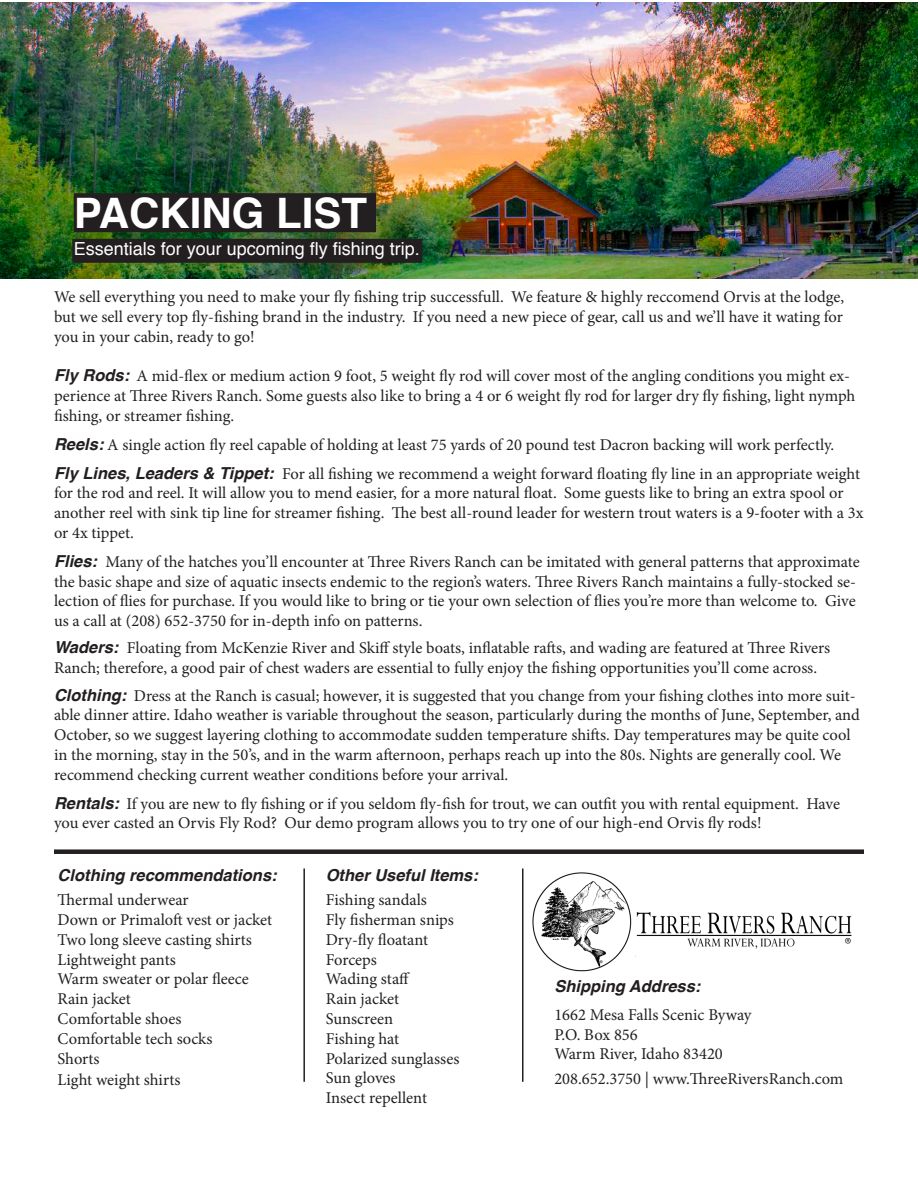
<style>
.page{position:relative;width:918px;height:1188px;background:#fff}
.page>*{position:absolute;margin:0;border:0;box-sizing:border-box;transform-origin:0 0}
.t1{font:700 42px "Helvetica";color:#fff}
.t2{font:18px "Helvetica";color:#fff}
.t3{font:16.5px/19.8px "Minion Pro";color:#231f20}
.t4{font:italic 700 16.5px "Helvetica";color:#231f20}
.s1{font-family:"Helvetica";font-weight:700;font-style:italic}
</style>
<div class="page">
<img style="left:0;top:3px;width:918px;height:276px">
<img style="left:532px;top:872px;width:320px;height:100px">
<div style="left:74px;top:193px;width:302px;height:39px;background:#231f20"></div>
<div style="left:72px;top:239px;width:350px;height:24px;background:#231f20"></div>
<div style="left:54px;top:849px;width:810px;height:5px;background:#231f20"></div>
<hr style="left:303px;top:868px;width:2px;height:214px;background:#231f20">
<hr style="left:522px;top:868px;width:2px;height:214px;background:#231f20">
<h1 class="t1" style="left:74px;top:179px;width:295px">PACKING LIST</h1>
<p class="t2" style="left:74px;top:235px;width:348px">Essentials for your upcoming fly fishing trip.</p>
<p class="t3" style="left:54px;top:287px;width:792px;text-align:justify">We sell everything you need to make your fly fishing trip successfull. We feature &amp; highly reccomend Orvis at the lodge, but we sell every top fly-fishing brand in the industry. If you need a new piece of gear, call us and we’ll have it wating for you in your cabin, ready to go!</p>
<p class="t3" style="left:54px;top:366px;width:803px"><span class="s1">Fly Rods:</span> A mid-flex or medium action 9 foot, 5 weight fly rod will cover most of the angling conditions you might ex&shy;perience at Three Rivers Ranch. Some guests also like to bring a 4 or 6 weight fly rod for larger dry fly fishing, light nymph fishing, or streamer fishing.</p>
<p class="t3" style="left:54px;top:430px;width:808px;line-height:28.8px"><span class="s1">Reels:</span> A single action fly reel capable of holding at least 75 yards of 20 pound test Dacron backing will work perfectly.<br><span class="s1">Fly Lines, Leaders &amp; Tippet:</span> For all fishing we recommend a weight forward floating fly line in an appropriate weight</p>
<p class="t3" style="left:54px;top:483px;width:811px">for the rod and reel. It will allow you to mend easier, for a more natural float. Some guests like to bring an extra spool or another reel with sink tip line for streamer fishing. The best all-round leader for western trout waters is a 9-footer with a 3x or 4x tippet.</p>
<p class="t3" style="left:54px;top:552px;width:807px"><span class="s1">Flies:</span> Many of the hatches you’ll encounter at Three Rivers Ranch can be imitated with general patterns that approximate the basic shape and size of aquatic insects endemic to the region’s waters. Three Rivers Ranch maintains a fully-stocked se&shy;lection of flies for purchase. If you would like to bring or tie your own selection of flies you’re more than welcome to. Give us a call at (208) 652-3750 for in-depth info on patterns.</p>
<p class="t3" style="left:54px;top:638px;width:778px"><span class="s1">Waders:</span> Floating from McKenzie River and Skiff style boats, inflatable rafts, and wading are featured at Three Rivers<br>Ranch; therefore, a good pair of chest waders are essential to fully enjoy the fishing opportunities you’ll come across.</p>
<p class="t3" style="left:54px;top:685px;width:807px"><span class="s1">Clothing:</span> Dress at the Ranch is casual; however, it is suggested that you change from your fishing clothes into more suit&shy;able dinner attire. Idaho weather is variable throughout the season, particularly during the months of June, September, and October, so we suggest layering clothing to accommodate sudden temperature shifts. Day temperatures may be quite cool in the morning, stay in the 50’s, and in the warm afternoon, perhaps reach up into the 80s. Nights are generally cool. We recommend checking current weather conditions before your arrival.</p>
<p class="t3" style="left:54px;top:793px;width:788px"><span class="s1">Rentals:</span> If you are new to fly fishing or if you seldom fly-fish for trout, we can outfit you with rental equipment. Have you ever casted an Orvis Fly Rod? Our demo program allows you to try one of our high-end Orvis fly rods!</p>
<p class="t4" style="left:58px;top:861px;width:221px">Clothing recommendations:</p>
<p class="t3" style="left:58px;top:890px;width:216px">Thermal underwear<br>Down or Primaloft vest or jacket<br>Two long sleeve casting shirts<br>Lightweight pants<br>Warm sweater or polar fleece<br>Rain jacket<br>Comfortable shoes<br>Comfortable tech socks<br>Shorts</p>
<p class="t3" style="left:58px;top:1070px;width:124px">Light weight shirts</p>
<p class="t4" style="left:326px;top:861px;width:154px">Other Useful Items:</p>
<p class="t3" style="left:326px;top:890px;width:135px">Fishing sandals<br>Fly fisherman snips<br>Dry-fly floatant<br>Forceps<br>Wading staff<br>Rain jacket<br>Sunscreen<br>Fishing hat<br>Polarized sunglasses<br>Sun gloves<br>Insect repellent</p>
<p class="t4" style="left:554px;top:973px;width:148px">Shipping Address:</p>
<p class="t3" style="left:554px;top:1005px;width:199px">1662 Mesa Falls Scenic Byway<br>P.O. Box 856<br>Warm River, Idaho 83420</p>
<p class="t3" style="left:554px;top:1069px;width:291px">208.652.3750 | www.ThreeRiversRanch.com</p>
</div>
